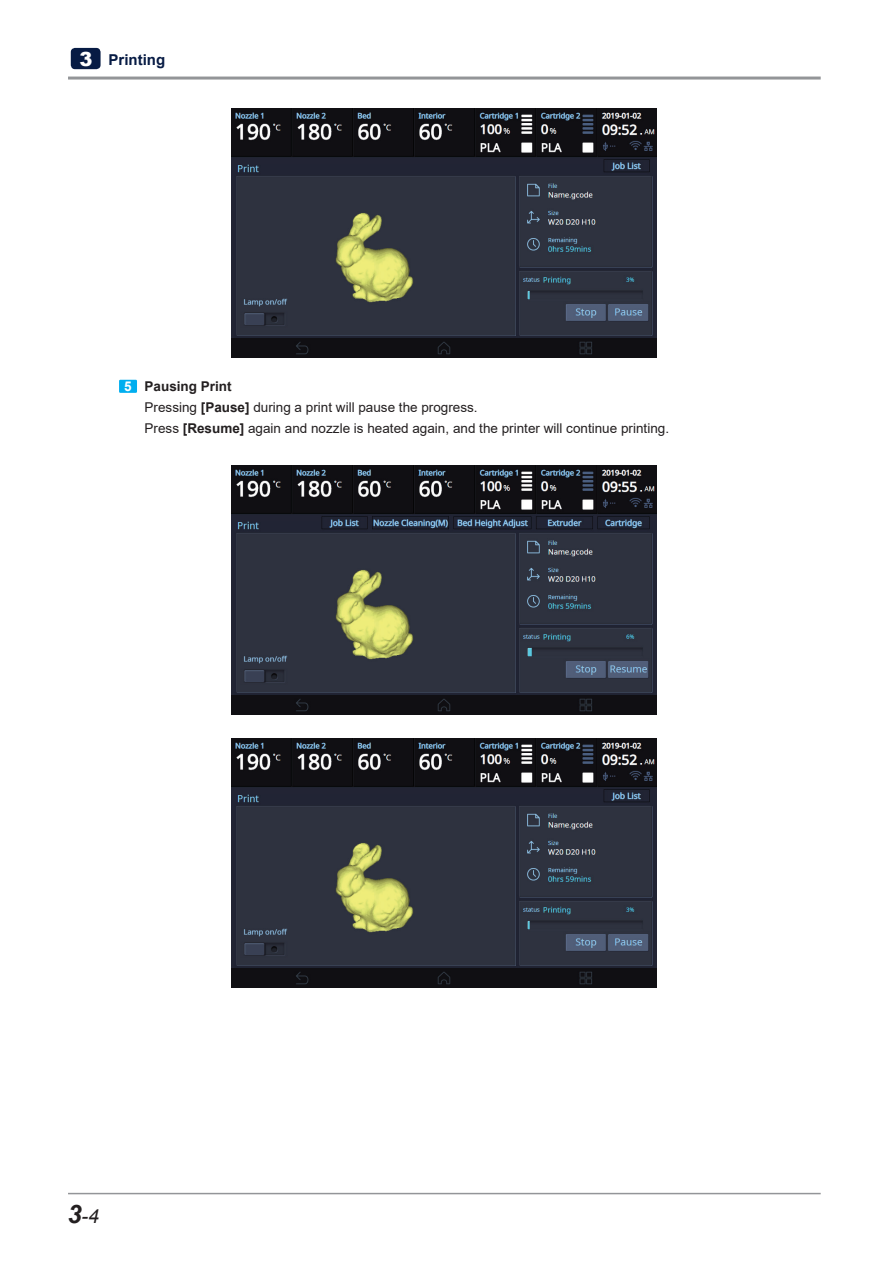
<style>
.page{position:relative;width:893px;height:1263px;background:#fff}
.page>*{position:absolute;margin:0;border:0;box-sizing:border-box;transform-origin:0 0}
.t1{font:italic 19.5px "Arial";color:#231f20}
.t2{font:900 19.5px "Arial";color:#fff}
.t3{font:700 15px "Arial";color:#071b44}
.t4{font:13.5px/21px "Arial";color:#231f20}
.s1{font-weight:700;color:#fff}
.s2{font-weight:700}
.s3{font-weight:700;font-size:25.5px}
</style>
<div class="page">
<hr style="left:68px;top:77px;width:753px;height:3px;background:#939598">
<hr style="left:68px;top:1193px;width:753px;height:1px;background:#939598">
<div style="left:71px;top:48px;width:30px;height:21px;background:#071b44;border-radius:4px"></div>
<img style="left:232px;top:108px;width:425px;height:249px">
<div style="left:119px;top:380px;width:18px;height:13px;background:#00aeef"></div>
<img style="left:232px;top:465px;width:425px;height:249px">
<img style="left:232px;top:738px;width:425px;height:249px">
<h1 class="t2" style="left:79px;top:45px;width:15px">3</h1>
<p class="t3" style="left:109px;top:49px;width:58px">Printing</p>
<p class="t4" style="left:145px;top:376px;width:526px;text-indent:-20px"><span class="s1">5</span> <span class="s2">Pausing Print<br></span>Pressing <span class="s2">[Pause]</span> during a print will pause the progress.<br>Press <span class="s2">[Resume]</span> again and nozzle is heated again, and the printer will continue printing.</p>
<h1 class="t1" style="left:67px;top:1204px;width:33px"><span class="s3">3</span>-4</h1>
</div>
